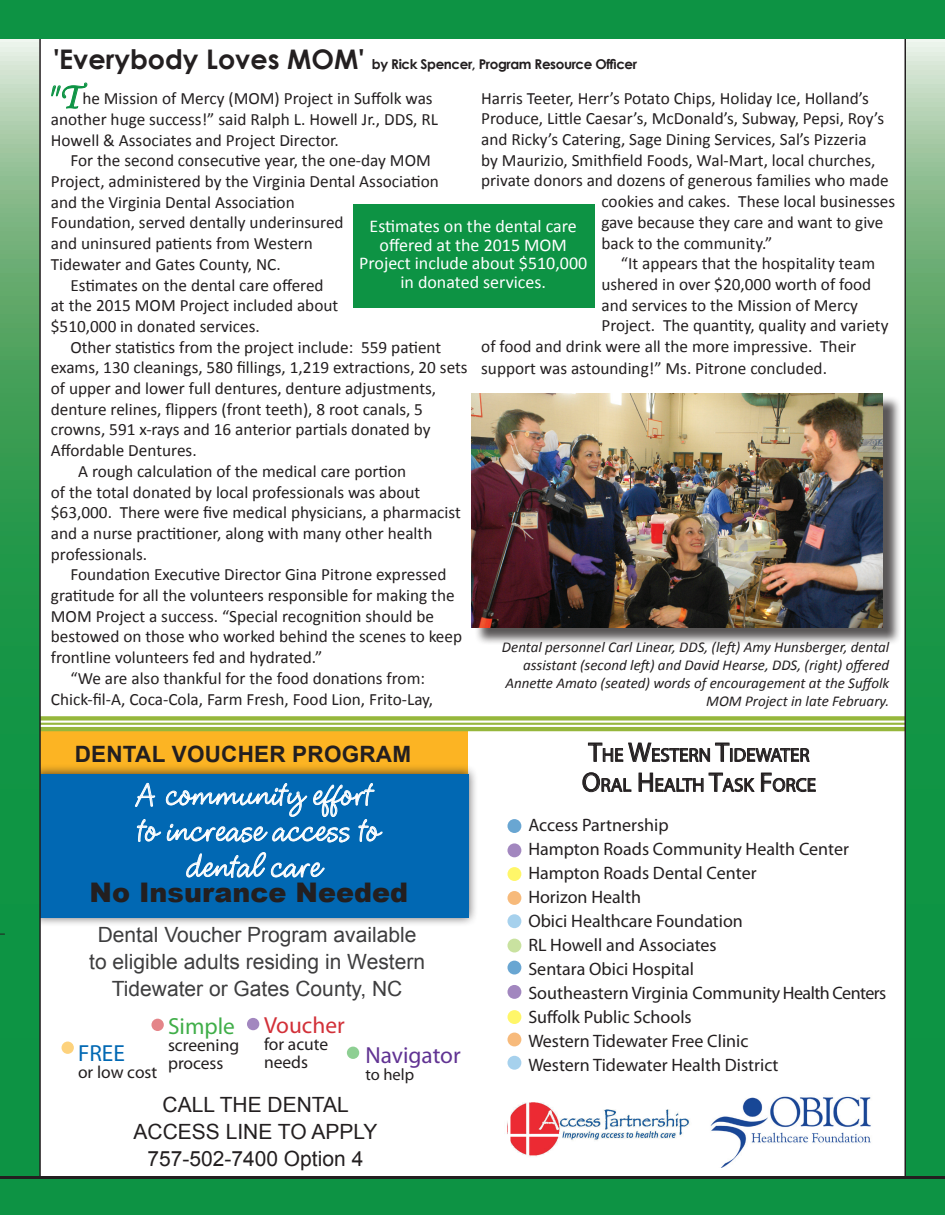
<style>
.page{position:relative;width:945px;height:1215px;background:#fff}
.page>*{position:absolute;margin:0;border:0;box-sizing:border-box;transform-origin:0 0}
.t1{font:37.5px "Monotype Corsiva";color:#0d9344}
.t2{font:30px/36px "Cluff Hmk";color:#fff;text-align:center}
.t3{font:900 27px "Arial";color:#231f20}
.t4{font:23.4px "Myriad Pro";color:#613393}
.t5{font:23.4px "Myriad Pro";color:#d23038}
.t6{font:23.4px "Myriad Pro";color:#40ae49}
.t7{font:23.4px "Myriad Pro";color:#0168b3}
.t8{font:700 22.5px "Arial";letter-spacing:.01em;color:#231f20}
.t9{font:21px/27px "Arial";color:#3e3e3f;text-align:center}
.t10{font:21px/27px "Arial";color:#231f20;text-align:center}
.t11{font:18.9px/30px "Myriad Pro";color:#231f20;text-align:center}
.t12{font:18px/24px "Myriad Pro";color:#231f20}
.t13{font:18px/18.8px "Calibri";color:#fff;text-align:center}
.t14{font:17.55px/17.5px "Myriad Pro";color:#231f20}
.t15{font:17.25px/20.7px "Calibri";color:#231f20}
.t16{font:16.5px "Myriad Pro";color:#231f20}
.t17{font:italic 15px/18px "Calibri";color:#231f20;text-align:right}
.t18{font:700 13.5px "Century Gothic";letter-spacing:-.03em;color:#231f20}
.s1{font-size:27px}
</style>
<div class="page">
<div style="left:39px;top:731px;width:429px;height:59px;background:#fcb423"></div>
<div style="left:29px;top:764px;width:449px;height:163px;background:#231f20;opacity:.75"></div>
<div style="left:39px;top:774px;width:429px;height:143px;background:#0168b3"></div>
<img style="left:507px;top:1102px;width:182px;height:55px">
<img style="left:710px;top:1096px;width:161px;height:72px">
<div style="left:26px;top:716px;width:895px;height:5px;background:#96b73c"></div>
<hr style="left:26px;top:723px;width:895px;height:2px;background:#96b73c">
<hr style="left:26px;top:727px;width:895px;height:4px;background:#96b73c">
<svg style="left:0;top:38px;width:39px;height:1138px;background:#3aa15c"></svg>
<hr style="left:39px;top:32px;width:2px;height:1151px;background:#231f20">
<svg style="left:906px;top:38px;width:39px;height:1138px;background:#3aa15c"></svg>
<hr style="left:904px;top:33px;width:2px;height:1150px;background:#231f20">
<div style="left:0;top:1177px;width:945px;height:38px;background:#0d9344"></div>
<hr style="left:0;top:1176px;width:945px;height:3px;background:#231f20">
<div style="left:353px;top:204px;width:242px;height:104px;background:#0d9344"></div>
<div style="left:0;top:0;width:945px;height:38px;background:#0d9344"></div>
<hr style="left:508px;top:807px;width:2px;height:369px;background:#fff">
<svg style="left:51px;top:82px;width:37px;height:27px"></svg>
<div style="left:474px;top:396px;width:427px;height:250px;background:#231f20;opacity:.75"></div>
<img style="left:472px;top:393px;width:411px;height:234px">
<svg style="left:135px;top:783px;width:248px;height:60px"></svg>
<svg style="left:187px;top:852px;width:138px;height:26px"></svg>
<div style="left:62px;top:1042px;width:12px;height:12px;background:#fdd27d;border-radius:50%"></div>
<div style="left:247px;top:1018px;width:12px;height:12px;background:#a287bf;border-radius:50%"></div>
<svg style="left:151px;top:1019px;width:13px;height:12px"></svg>
<div style="left:347px;top:1047px;width:12px;height:12px;background:#8ecf93;border-radius:50%"></div>
<div style="left:507px;top:914px;width:14px;height:14px;background:#a6d1ed;border-radius:50%"></div>
<div style="left:507px;top:891px;width:14px;height:14px;background:#f7ba7b;border-radius:50%"></div>
<div style="left:507px;top:867px;width:14px;height:14px;background:#fff669;border-radius:50%"></div>
<div style="left:507px;top:939px;width:14px;height:14px;background:#c9e2a0;border-radius:50%"></div>
<div style="left:507px;top:843px;width:14px;height:14px;background:#a287bf;border-radius:50%"></div>
<div style="left:507px;top:819px;width:14px;height:14px;background:#69a6d2;border-radius:50%"></div>
<div style="left:507px;top:1056px;width:14px;height:14px;background:#a6d1ed;border-radius:50%"></div>
<div style="left:507px;top:1033px;width:14px;height:13px;background:#f7ba7b;border-radius:50%"></div>
<div style="left:507px;top:1010px;width:14px;height:14px;background:#fff669;border-radius:50%"></div>
<div style="left:507px;top:985px;width:14px;height:14px;background:#a287bf;border-radius:50%"></div>
<div style="left:507px;top:961px;width:14px;height:14px;background:#69a6d2;border-radius:50%"></div>
<svg style="left:582px;top:742px;width:234px;height:50px"></svg>
<p class="t18" style="left:53px;top:54px;width:585px"><span class="s1">'Everybody Loves MOM'</span> by Rick Spencer, Program Resource Officer</p>
<h1 class="t1" style="left:46px;top:74px;width:34px">" T</h1>
<p class="t15" style="left:481px;top:88px;width:389px">Harris Teeter, Herr’s Potato Chips, Holiday Ice, Holland’s</p>
<p class="t15" style="left:481px;top:108px;width:405px">Produce, Little Caesar’s, McDonald’s, Subway, Pepsi, Roy’s</p>
<p class="t15" style="left:481px;top:129px;width:387px">and Ricky’s Catering, Sage Dining Services, Sal’s Pizzeria</p>
<p class="t15" style="left:481px;top:150px;width:396px">by Maurizio, Smithfield Foods, Wal-Mart, local churches,</p>
<p class="t15" style="left:481px;top:170px;width:409px">private donors and dozens of generous families who made</p>
<p class="t15" style="left:601px;top:191px;width:295px">cookies and cakes. These local businesses</p>
<p class="t15" style="left:601px;top:212px;width:284px">gave because they care and want to give</p>
<p class="t15" style="left:601px;top:233px;width:172px">back to the community.”</p>
<p class="t15" style="left:621px;top:253px;width:256px">“It appears that the hospitality team</p>
<p class="t15" style="left:601px;top:274px;width:271px">ushered in over $20,000 worth of food</p>
<p class="t15" style="left:601px;top:295px;width:258px">and services to the Mission of Mercy</p>
<p class="t15" style="left:601px;top:315px;width:289px">Project. The quantity, quality and variety</p>
<p class="t15" style="left:481px;top:336px;width:377px">of food and drink were all the more impressive. Their</p>
<p class="t15" style="left:481px;top:358px;width:347px">support was astounding!” Ms. Pitrone concluded.</p>
<p class="t15" style="left:51px;top:88px;width:389px;text-indent:31px">he Mission of Mercy (MOM) Project in Suffolk was another huge success!” said Ralph L. Howell Jr., DDS, RL<br>Howell &amp; Associates and Project Director.</p>
<p class="t15" style="left:70px;top:150px;width:362px">For the second consecutive year, the one-day MOM</p>
<p class="t15" style="left:51px;top:171px;width:390px">Project, administered by the Virginia Dental Association</p>
<p class="t15" style="left:51px;top:192px;width:245px">and the Virginia Dental Association</p>
<p class="t15" style="left:51px;top:212px;width:294px">Foundation, served dentally underinsured</p>
<p class="t15" style="left:51px;top:233px;width:264px">and uninsured patients from Western</p>
<p class="t15" style="left:51px;top:254px;width:231px">Tidewater and Gates County, NC.</p>
<p class="t15" style="left:70px;top:275px;width:255px">Estimates on the dental care offered</p>
<p class="t15" style="left:51px;top:295px;width:289px">at the 2015 MOM Project included about</p>
<p class="t15" style="left:51px;top:316px;width:211px">$510,000 in donated services.</p>
<p class="t15" style="left:70px;top:337px;width:372px">Other statistics from the project include: 559 patient</p>
<p class="t15" style="left:51px;top:357px;width:418px">exams, 130 cleanings, 580 fillings, 1,219 extractions, 20 sets</p>
<p class="t15" style="left:51px;top:378px;width:387px">of upper and lower full dentures, denture adjustments,</p>
<p class="t15" style="left:51px;top:399px;width:374px">denture relines, flippers (front teeth), 8 root canals, 5</p>
<p class="t15" style="left:51px;top:419px;width:381px">crowns, 591 x-rays and 16 anterior partials donated by</p>
<p class="t15" style="left:51px;top:440px;width:147px">Affordable Dentures.</p>
<p class="t15" style="left:78px;top:461px;width:330px">A rough calculation of the medical care portion</p>
<p class="t15" style="left:51px;top:482px;width:371px">of the total donated by local professionals was about</p>
<p class="t15" style="left:51px;top:502px;width:412px">$63,000. There were five medical physicians, a pharmacist</p>
<p class="t15" style="left:51px;top:523px;width:383px">and a nurse practitioner, along with many other health</p>
<p class="t15" style="left:51px;top:544px;width:98px">professionals.</p>
<p class="t15" style="left:70px;top:564px;width:378px">Foundation Executive Director Gina Pitrone expressed</p>
<p class="t15" style="left:51px;top:585px;width:405px">gratitude for all the volunteers responsible for making the</p>
<p class="t15" style="left:51px;top:606px;width:385px">MOM Project a success. “Special recognition should be</p>
<p class="t15" style="left:51px;top:626px;width:413px">bestowed on those who worked behind the scenes to keep</p>
<p class="t15" style="left:51px;top:647px;width:273px">frontline volunteers fed and hydrated.”</p>
<p class="t15" style="left:70px;top:668px;width:356px">“We are also thankful for the food donations from:</p>
<p class="t15" style="left:51px;top:689px;width:384px">Chick-fil-A, Coca-Cola, Farm Fresh, Food Lion, Frito-Lay,</p>
<p class="t13" style="left:359px;top:217px;width:230px">Estimates on the dental care offered at the 2015 MOM<br>Project include about $510,000 in donated services.</p>
<p class="t17" style="left:502px;top:637px;width:389px">Dental personnel Carl Linear, DDS, (left) Amy Hunsberger, dental assistant (second left) and David Hearse, DDS, (right) offered Annette Amato (seated) words of encouragement at the Suffolk MOM Project in late February.</p>
<h3 class="t8" style="left:75px;top:739px;width:338px">DENTAL VOUCHER PROGRAM</h3>
<h2 class="t2" style="left:135px;top:779px;width:245px">A community effort to increase access to dental care</h2>
<h3 class="t3" style="left:90px;top:873px;width:320px">No Insurance Needed</h3>
<p class="t9" style="left:89px;top:921px;width:337px">Dental Voucher Program available to eligible adults residing in Western<br>Tidewater or Gates County, NC</p>
<h3 class="t7" style="left:78px;top:1038px;width:48px">FREE</h3>
<p class="t14" style="left:78px;top:1063px;width:81px">or low cost</p>
<h3 class="t5" style="left:264px;top:1011px;width:82px">Voucher</h3>
<p class="t14" style="left:264px;top:1036px;width:66px">for acute needs</p>
<h3 class="t6" style="left:168px;top:1011px;width:68px">Simple</h3>
<p class="t14" style="left:168px;top:1036px;width:73px">screening process</p>
<h3 class="t4" style="left:365px;top:1041px;width:97px">Navigator</h3>
<p class="t16" style="left:365px;top:1065px;width:50px">to help</p>
<p class="t10" style="left:134px;top:1092px;width:245px">CALL THE DENTAL<br>ACCESS LINE TO APPLY<br>757-502-7400 Option 4</p>
<p class="t11" style="left:582px;top:740px;width:236px"><span class="s1">T</span>HE <span class="s1">W</span>ESTERN <span class="s1">T</span>IDEWATER<br><span class="s1">O</span>RAL <span class="s1">H</span> EALTH <span class="s1">T</span>ASK <span class="s1">F</span>ORCE</p>
<p class="t12" style="left:528px;top:813px;width:360px">Access Partnership<br>Hampton Roads Community Health Center<br>Hampton Roads Dental Center<br>Horizon Health<br>Obici Healthcare Foundation<br>RL Howell and Associates<br>Sentara Obici Hospital<br>Southeastern Virginia Community Health Centers<br>Suffolk Public Schools<br>Western Tidewater Free Clinic<br>Western Tidewater Health District</p>
</div>
